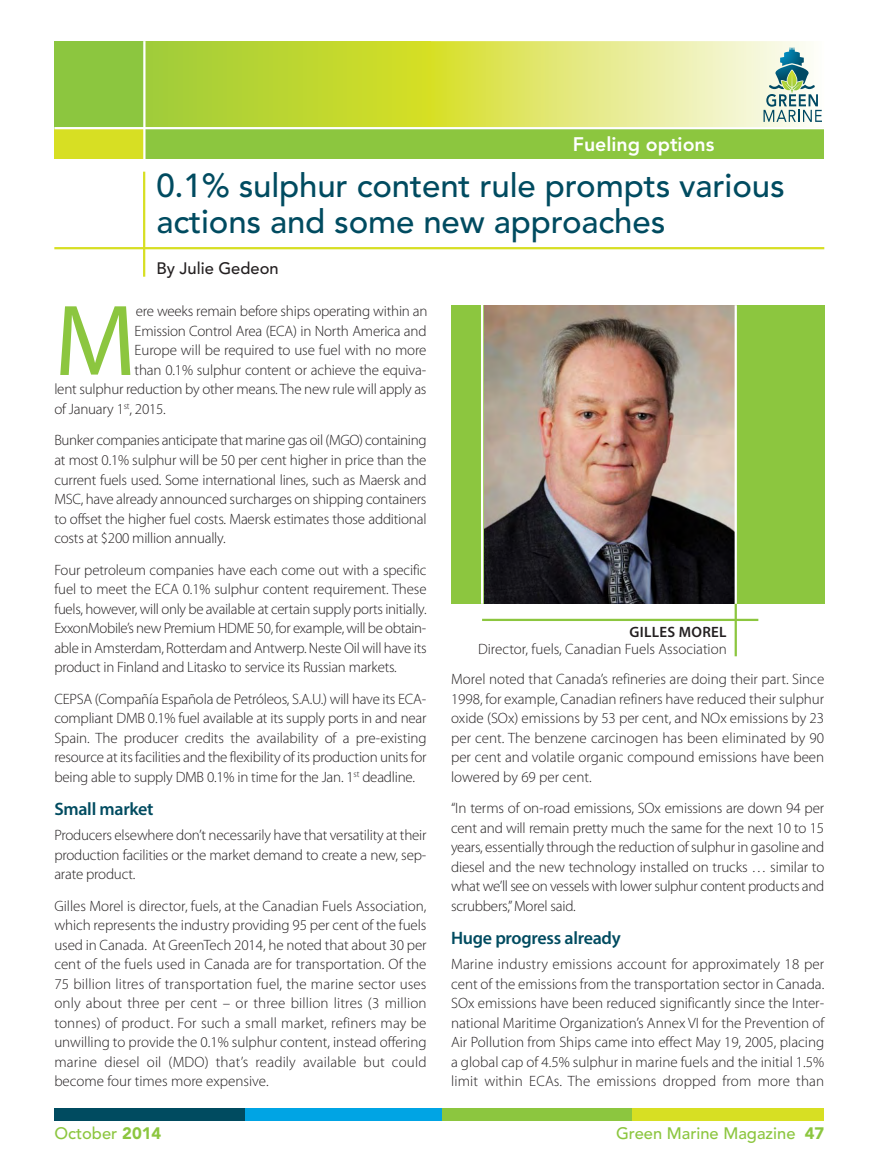
<style>
.page{position:relative;width:880px;height:1173px;background:#fff}
.page>*{position:absolute;margin:0;border:0;box-sizing:border-box;transform-origin:0 0}
.t1{font:101.85px "Myriad Pro";color:#8cc63f}
.t2{font:500 33px/36px "Avenir LT Std";letter-spacing:-.005em;color:#004b60}
.t3{font:800 19.5px "Avenir LT Std";color:#fff}
.t4{font:600 18px "Myriad Pro";letter-spacing:-.015em;color:#004b60}
.t5{font:500 16.5px "Avenir LT Std";color:#8cc63f}
.t6{font:500 16.5px "Avenir LT Std";color:#231f20}
.t7{font:300 15px/19.5px "Myriad Pro";letter-spacing:-.015em;color:#231f20;text-align:justify}
.t8{font:600 15px "Myriad Pro";letter-spacing:.02em;color:#231f20}
.s1{font-weight:900}
</style>
<div class="page">
<svg style="left:145px;top:41px;width:283px;height:86px;background:#bad531"></svg>
<div style="left:54px;top:41px;width:90px;height:88px;background:#8cc63f"></div>
<img style="left:430px;top:41px;width:381px;height:86px">
<img style="left:428px;top:41px;width:2px;height:86px">
<div style="left:144px;top:127px;width:680px;height:32px;background:#8cc63f"></div>
<div style="left:54px;top:129px;width:90px;height:30px;background:#d7df23"></div>
<svg style="left:763px;top:48px;width:59px;height:74px"></svg>
<hr style="left:143px;top:41px;width:2px;height:118px;background:#fff">
<hr style="left:54px;top:127px;width:774px;height:2px;background:#fff">
<div style="left:54px;top:1108px;width:192px;height:12px;background:#004b60"></div>
<div style="left:245px;top:1108px;width:198px;height:12px;background:#00a4e4"></div>
<div style="left:442px;top:1108px;width:192px;height:12px;background:#8cc63f"></div>
<div style="left:632px;top:1108px;width:192px;height:12px;background:#d7df23"></div>
<div style="left:451px;top:305px;width:373px;height:299px;background:#8cc63f"></div>
<hr style="left:143px;top:172px;width:2px;height:105px;background:#d7df23">
<hr style="left:54px;top:247px;width:770px;height:2px;background:#d7df23">
<img style="left:484px;top:305px;width:250px;height:299px">
<hr style="left:734px;top:305px;width:2px;height:300px;background:#fff">
<hr style="left:481px;top:304px;width:2px;height:300px;background:#fff">
<hr style="left:482px;top:619px;width:276px;height:2px;background:#8cc63f">
<hr style="left:734px;top:604px;width:2px;height:52px;background:#8cc63f">
<h3 class="t3" style="left:573px;top:134px;width:143px">Fueling options</h3>
<h2 class="t2" style="left:156px;top:170px;width:629px">0.1% sulphur content rule prompts various actions and some new approaches</h2>
<p class="t6" style="left:156px;top:262px;width:124px">By Julie Gedeon</p>
<h1 class="t1" style="left:54px;top:303px;width:83px">M</h1>
<p class="t7" style="left:136px;top:303px;width:293px">ere weeks remain before ships operating within an</p>
<p class="t7" style="left:135px;top:322px;width:293px">Emission Control Area (ECA) in North America and</p>
<p class="t7" style="left:135px;top:342px;width:293px">Europe will be required to use fuel with no more</p>
<p class="t7" style="left:135px;top:361px;width:293px">than 0.1% sulphur content or achieve the equiva-</p>
<p class="t7" style="left:54px;top:381px;width:374px">lent sulphur reduction by other means. The new rule will apply as</p>
<p class="t7" style="left:54px;top:400px;width:113px">of January 1<sup>st</sup>, 2015.</p>
<p class="t7" style="left:54px;top:432px;width:374px">Bunker companies anticipate that marine gas oil (MGO) containing at most 0.1% sulphur will be 50 per cent higher in price than the current fuels used. Some international lines, such as Maersk and MSC, have already announced surcharges on shipping containers to offset the higher fuel costs. Maersk estimates those additional costs at $200 million annually.</p>
<p class="t7" style="left:54px;top:561px;width:374px">Four petroleum companies have each come out with a specific fuel to meet the ECA 0.1% sulphur content requirement. These fuels, however, will only be available at certain supply ports initially.<br>ExxonMobile’s new Premium HDME 50, for example, will be obtain&shy;able in Amsterdam, Rotterdam and Antwerp. Neste Oil will have its product in Finland and Litasko to service its Russian markets.</p>
<p class="t7" style="left:54px;top:690px;width:374px">CEPSA (Compañía Española de Petróleos, S.A.U.) will have its ECA&shy;compliant DMB 0.1% fuel available at its supply ports in and near Spain. The producer credits the availability of a pre-existing resource at its facilities and the flexibility of its production units for being able to supply DMB 0.1% in time for the Jan. 1<sup>st</sup> deadline.</p>
<p class="t4" style="left:54px;top:802px;width:101px">Small market</p>
<p class="t7" style="left:54px;top:826px;width:374px">Producers elsewhere don’t necessarily have that versatility at their production facilities or the market demand to create a new, sep&shy;arate product.</p>
<p class="t7" style="left:54px;top:897px;width:374px">Gilles Morel is director, fuels, at the Canadian Fuels Association, which represents the industry providing 95 per cent of the fuels used in Canada. At GreenTech 2014, he noted that about 30 per cent of the fuels used in Canada are for transportation. Of the 75 billion litres of transportation fuel, the marine sector uses only about three per cent – or three billion litres (3 million tonnes) of product. For such a small market, refiners may be unwilling to provide the 0.1% sulphur content, instead offering marine diesel oil (MDO) that’s readily available but could become four times more expensive.</p>
<p class="t8" style="left:629px;top:626px;width:98px">GILLES MOREL</p>
<p class="t7" style="left:478px;top:641px;width:250px">Director, fuels, Canadian Fuels Association</p>
<p class="t7" style="left:451px;top:670px;width:375px">Morel noted that Canada’s refineries are doing their part. Since 1998, for example, Canadian refiners have reduced their sulphur oxide (SOx) emissions by 53 per cent, and NOx emissions by 23 per cent. The benzene carcinogen has been eliminated by 90 per cent and volatile organic compound emissions have been lowered by 69 per cent.</p>
<p class="t7" style="left:451px;top:799px;width:375px">“In terms of on-road emissions, SOx emissions are down 94 per cent and will remain pretty much the same for the next 10 to 15 years, essentially through the reduction of sulphur in gasoline and diesel and the new technology installed on trucks … similar to what we’ll see on vessels with lower sulphur content products and scrubbers,” Morel said.</p>
<p class="t4" style="left:451px;top:931px;width:171px">Huge progress already</p>
<p class="t7" style="left:451px;top:955px;width:375px">Marine industry emissions account for approximately 18 per cent of the emissions from the transportation sector in Canada.<br>SOx emissions have been reduced significantly since the Inter&shy;national Maritime Organization’s Annex VI for the Prevention of Air Pollution from Ships came into effect May 19, 2005, placing a global cap of 4.5% sulphur in marine fuels and the initial 1.5% limit within ECAs. The emissions dropped from more than</p>
<p class="t5" style="left:54px;top:1127px;width:108px">October <span class="s1">2014</span></p>
<p class="t5" style="left:616px;top:1127px;width:210px">Green Marine Magazine <span class="s1">47</span></p>
</div>
